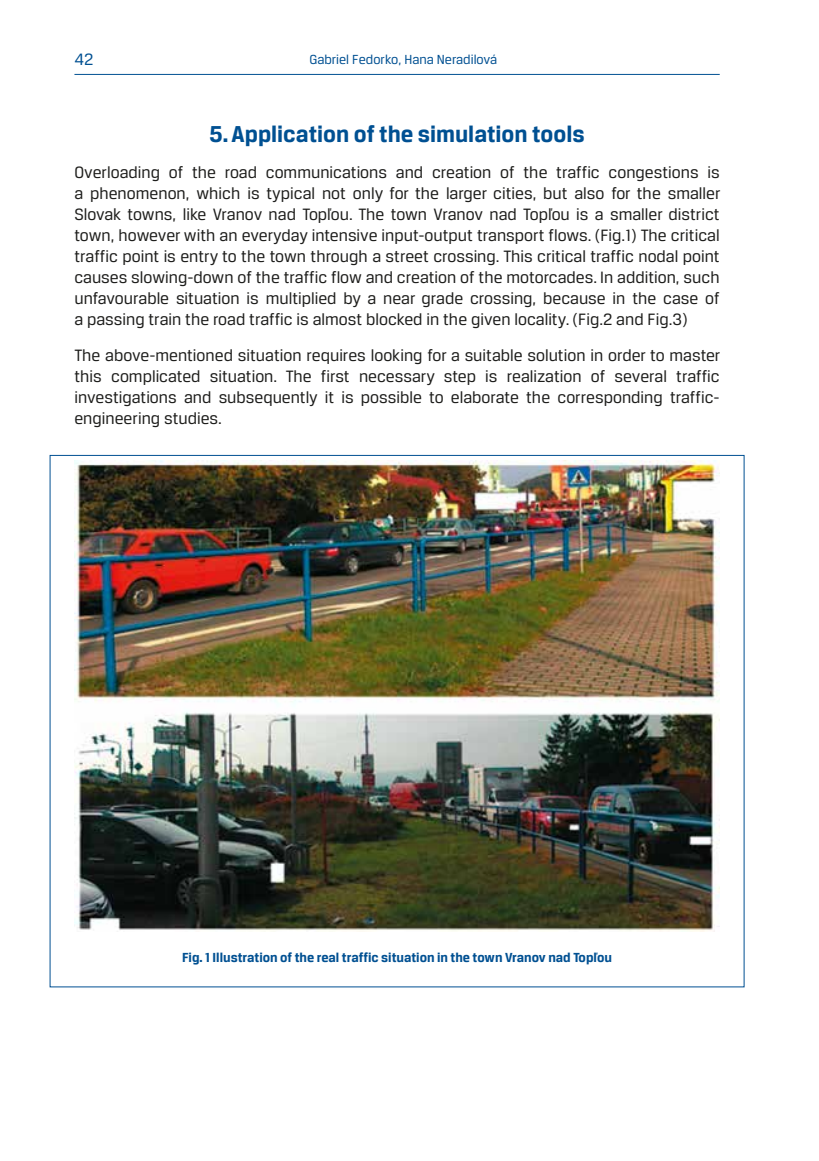
<style>
.page{position:relative;width:819px;height:1161px;background:#fff}
.page>*{position:absolute;margin:0;border:0;box-sizing:border-box;transform-origin:0 0}
.rozdzial_maly_ang{font:700 24.5px "Breuer Text";color:#005092}
.podstawowy_ang{font:17.5px/21px "Breuer Text";color:#1d1d1b;text-align:justify}
.t1{font:17.5px "Breuer Text";color:#005092}
.podst_ang{font:700 14px "Breuer Text";color:#005092}
.t2{font:14px "Breuer Text";color:#005092}
</style>
<div class="page">
<hr style="left:74px;top:74px;width:645px;height:1px;background:#005092">
<img style="left:74px;top:461px;width:645px;height:470px">
<p class="t1" style="left:74px;top:50px;width:20px">42</p>
<p class="t2" style="left:309px;top:51px;width:189px">Gabriel Fedorko, Hana Neradilová</p>
<p class="rozdzial_maly_ang" style="left:209px;top:121px;width:377px">5. Application of the simulation tools</p>
<p class="podstawowy_ang" style="left:74px;top:162px;width:647px">Overloading of the road communications and creation of the traffic congestions is a phenomenon, which is typical not only for the larger cities, but also for the smaller Slovak towns, like Vranov nad Topľou. The town Vranov nad Topľou is a smaller district town, however with an everyday intensive input-output transport flows. (Fig.1) The critical traffic point is entry to the town through a street crossing. This critical traffic nodal point causes slowing-down of the traffic flow and creation of the motorcades. In addition, such unfavourable situation is multiplied by a near grade crossing, because in the case of a passing train the road traffic is almost blocked in the given locality. (Fig.2 and Fig.3)</p>
<p class="podstawowy_ang" style="left:74px;top:345px;width:647px">The above-mentioned situation requires looking for a suitable solution in order to master this complicated situation. The first necessary step is realization of several traffic investigations and subsequently it is possible to elaborate the corresponding traffic&shy;engineering studies.</p>
<p class="podst_ang" style="left:182px;top:949px;width:431px">Fig. 1 Illustration of the real traffic situation in the town Vranov nad Topľou</p>
</div>
